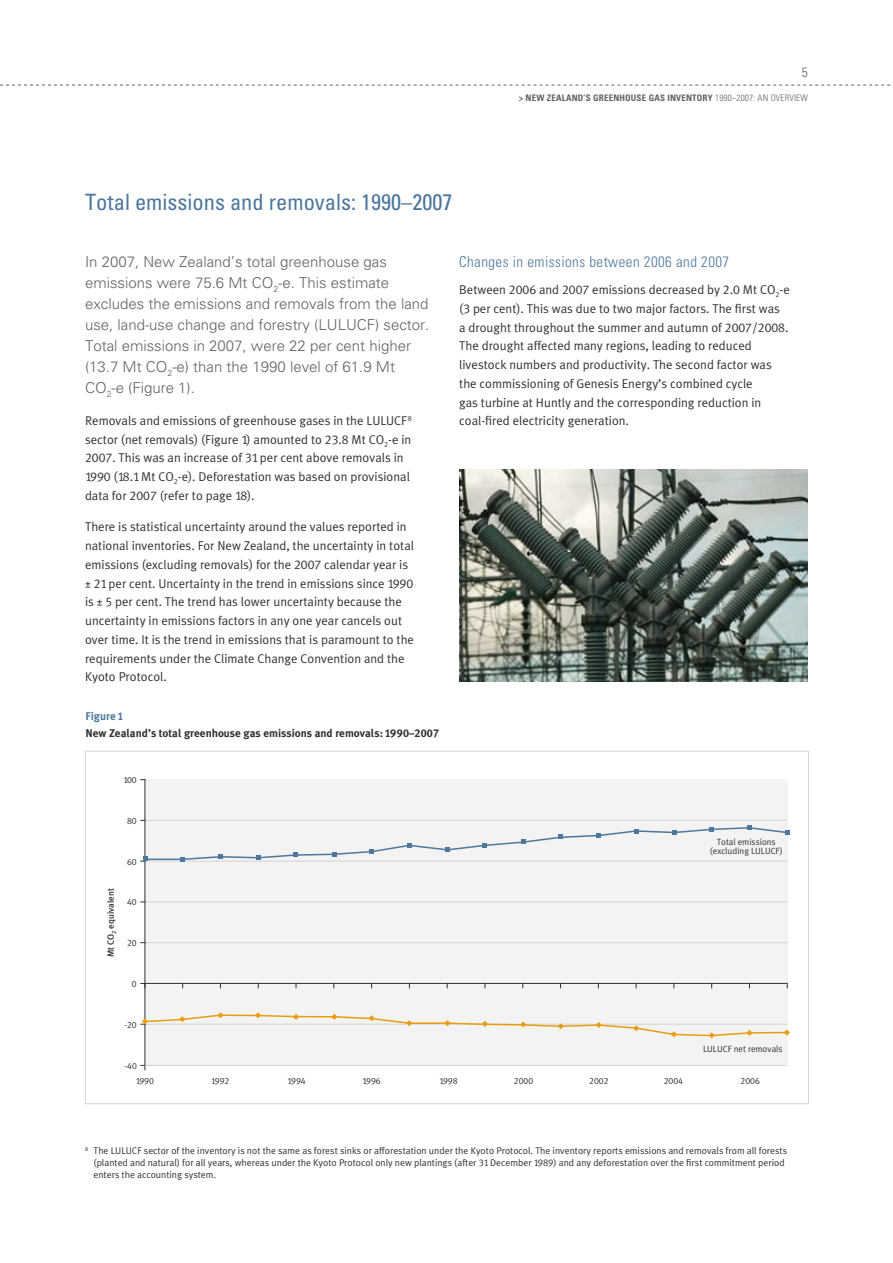
<style>
.page{position:relative;width:893px;height:1263px;background:#fff}
.page>*{position:absolute;margin:0;border:0;box-sizing:border-box;transform-origin:0 0}
.t1{font:condensed 22.5px "Univers Maori";color:#4d779d}
.t2{font:300 15px/21px "Univers Maori";color:#636363}
.t3{font:300 condensed 15px "Univers Maori";letter-spacing:.03em;color:#4d779d}
.t4{font:300 condensed 13.5px "Univers Maori";color:#636363}
.t5{font:12.75px/18.8px "Meta Plus Normal Maori";color:#323232}
.t6{font:11.25px "Meta Plus Bold Maori";color:#323232}
.t7{font:11.25px "Meta Plus Bold Maori";color:#4d779d}
.t8{font:9.75px/12px "Meta Plus Normal Maori";color:#323232}
.t9{font:9px/9px "Meta Plus Normal Maori";color:#323232;text-align:center}
.t10{font:700 condensed 9px "Univers Maori";letter-spacing:.02em;color:#636363}
.t11{font:9px "Meta Plus Medium Maori";color:#323232}
.s1{font-weight:300}
</style>
<div class="page">
<svg style="left:0;top:85px;width:891px;height:1px"></svg>
<svg style="left:141px;top:1065px;width:5px;height:5px"></svg>
<div style="left:145px;top:780px;width:642px;height:285px;background:#f3f3f3"></div>
<hr style="left:145px;top:1065px;width:642px;height:1px;background:#d4d4d4">
<hr style="left:145px;top:942px;width:642px;height:1px;background:#d4d4d4">
<hr style="left:145px;top:901px;width:642px;height:1px;background:#d4d4d4">
<hr style="left:145px;top:779px;width:1px;height:286px;background:#323232">
<hr style="left:145px;top:983px;width:642px;height:1px;background:#323232">
<svg style="left:141px;top:983px;width:5px;height:5px"></svg>
<svg style="left:141px;top:820px;width:648px;height:42px"></svg>
<svg style="left:141px;top:1012px;width:649px;height:26px"></svg>
<img style="left:459px;top:470px;width:349px;height:212px">
<p class="t4" style="left:802px;top:64px;width:7px">5</p>
<p class="t10" style="left:519px;top:92px;width:291px">&gt; NEW ZEALAN D’S GREEN HOUSE GAS INVENTORY <span class="s1">1990–2007: an overvi ew</span></p>
<h1 class="t1" style="left:85px;top:187px;width:369px">Total emissions and removals: 1990–2007</h1>
<p class="t2" style="left:85px;top:251px;width:346px">In 2007, New Zealand’s total greenhouse gas emissions were 75.6 Mt CO<sub>2</sub>-e. This estimate excludes the emissions and removals from the land use, land-use change and forestry (LULUCF) sector.<br>Total emissions in 2007, were 22 per cent higher (13.7 Mt CO<sub>2</sub>-e) than the 1990 level of 61.9 Mt CO<sub>2</sub>-e (Figure 1).</p>
<p class="t5" style="left:85px;top:411px;width:328px">Removals and emissions of greenhouse gases in the LULUCF<sup>8 </sup>sector (net removals) (Figure 1) amounted to 23.8 Mt CO<sub>2</sub>-e in 2007. This was an increase of 31 per cent above removals in 1990 (18.1 Mt CO<sub>2</sub>-e). Deforestation was based on provisional data for 2007 (refer to page 18).</p>
<p class="t5" style="left:85px;top:517px;width:331px">There is statistical uncertainty around the values reported in national inventories. For New Zealand, the uncertainty in total emissions (excluding removals) for the 2007 calendar year is ± 21 per cent. Uncertainty in the trend in emissions since 1990 is ± 5 per cent. The trend has lower uncertainty because the uncertainty in emissions factors in any one year cancels out over time. It is the trend in emissions that is paramount to the requirements under the Climate Change Convention and the Kyoto Protocol.</p>
<p class="t7" style="left:85px;top:710px;width:39px">Figure 1</p>
<p class="t6" style="left:85px;top:726px;width:354px">New Zealand’s total greenhouse gas emissions and removals: 1990–2007</p>
<p class="t9" style="left:123px;top:775px;width:15px">100</p>
<p class="t9" style="left:127px;top:816px;width:11px">80</p>
<p class="t11" style="left:106px;top:957px;width:71px;rotate:-90deg">Mt CO<sub>2</sub> equivalent</p>
<p class="t9" style="left:127px;top:857px;width:11px">60</p>
<p class="t9" style="left:127px;top:898px;width:11px">40</p>
<p class="t9" style="left:127px;top:938px;width:11px">20</p>
<p class="t9" style="left:132px;top:979px;width:6px">0</p>
<p class="t9" style="left:124px;top:1020px;width:14px">-20</p>
<p class="t9" style="left:124px;top:1061px;width:14px">-40</p>
<p class="t3" style="left:459px;top:253px;width:271px">Changes in emissions between 2006 and 2007</p>
<p class="t5" style="left:459px;top:280px;width:332px">Between 2006 and 2007 emissions decreased by 2.0 Mt CO<sub>2</sub>-e (3 per cent). This was due to two major factors. The first was<br>a drought throughout the summer and autumn of 2007/2008.<br>The drought affected many regions, leading to reduced livestock numbers and productivity. The second factor was the commissioning of Genesis Energy’s combined cycle<br>gas turbine at Huntly and the corresponding reduction in coal-fired electricity generation.</p>
<p class="t9" style="left:710px;top:838px;width:74px">Total emissions (excluding LULUCF)</p>
<p class="t9" style="left:703px;top:1045px;width:81px">LULUCF net removals</p>
<p class="t9" style="left:136px;top:1076px;width:20px">1990</p>
<p class="t9" style="left:363px;top:1076px;width:20px">1996</p>
<p class="t9" style="left:514px;top:1076px;width:21px">2000</p>
<p class="t9" style="left:741px;top:1076px;width:21px">2006</p>
<p class="t9" style="left:211px;top:1076px;width:20px">1992</p>
<p class="t9" style="left:287px;top:1076px;width:20px">1994</p>
<p class="t9" style="left:439px;top:1076px;width:20px">1998</p>
<p class="t9" style="left:589px;top:1076px;width:21px">2002</p>
<p class="t9" style="left:664px;top:1076px;width:21px">2004</p>
<p class="t8" style="left:94px;top:1144px;width:695px;text-indent:-9px"><sup>8</sup> The LULUCF sector of the inventory is not the same as forest sinks or afforestation under the Kyoto Protocol. The inventory reports emissions and removals from all forests (planted and natural) for all years, whereas under the Kyoto Protocol only new plantings (after 31 December 1989) and any deforestation over the first commitment period enters the accounting system.</p>
</div>
